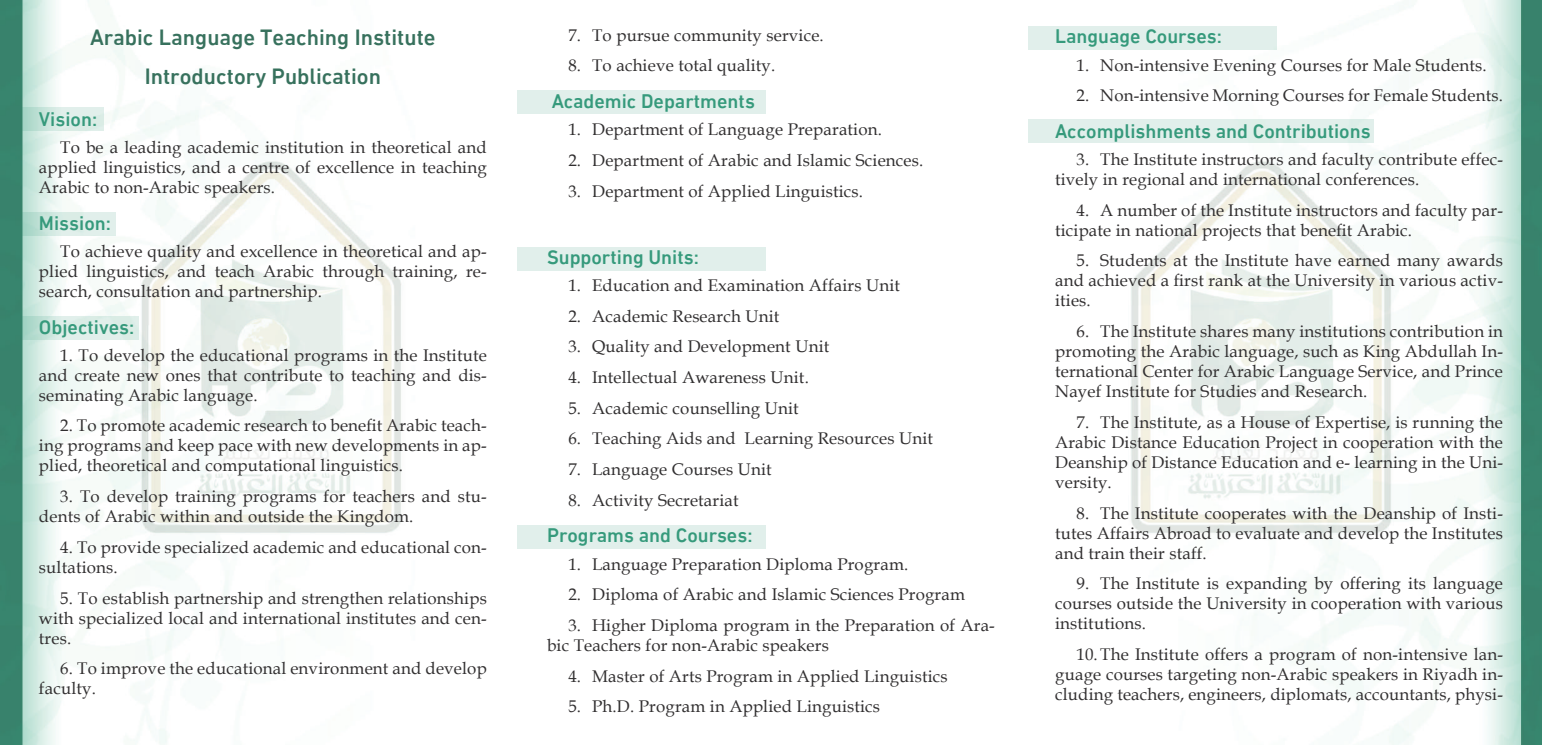
<style>
.page{position:relative;width:1542px;height:745px;background:#fff}
.page>*{position:absolute;margin:0;border:0;box-sizing:border-box;transform-origin:0 0}
.t1{font:500 22.5px/38.4px "DIN Next LT Arabic";color:#37715d;text-align:center}
.t2{font:500 20px "DIN Next LT Arabic";color:#369a7c}
.t3{font:16.88px/20px "Book Antiqua";letter-spacing:.01em;color:#312f30}
</style>
<div class="page">
<img style="left:1028px;top:0;width:513px;height:744px">
<img style="left:0;top:0;width:563px;height:744px">
<svg style="left:22px;top:107px;width:82px;height:23px;background:#cfe7df"></svg>
<svg style="left:22px;top:212px;width:94px;height:23px;background:#d1e8e0"></svg>
<svg style="left:22px;top:316px;width:117px;height:23px;background:#d2e8e1"></svg>
<div style="left:517px;top:90px;width:248px;height:23px;background:#e1efeb"></div>
<div style="left:517px;top:247px;width:248px;height:23px;background:#e1efeb"></div>
<div style="left:517px;top:525px;width:248px;height:23px;background:#e1efeb"></div>
<div style="left:1028px;top:26px;width:248px;height:23px;background:#e1efeb"></div>
<div style="left:1028px;top:119px;width:345px;height:23px;background:#e1efeb"></div>
<h1 class="t1" style="left:90px;top:18px;width:347px">Arabic Language Teaching Institute<br>Introductory Publication</h1>
<p class="t2" style="left:39px;top:107px;width:60px">Vision:</p>
<p class="t3" style="left:39px;top:137px;width:449px;text-align:justify;text-indent:21px">To be a leading academic institution in theoretical and applied linguistics, and a centre of excellence in teaching Arabic to non-Arabic speakers.</p>
<p class="t2" style="left:39px;top:211px;width:73px">Mission:</p>
<p class="t3" style="left:60px;top:240px;width:428px">To achieve quality and excellence in theoretical and ap-</p>
<p class="t3" style="left:39px;top:260px;width:41px">plied</p>
<p class="t3" style="left:86px;top:260px;width:84px">linguistics,</p>
<p class="t3" style="left:177px;top:260px;width:30px">and</p>
<p class="t3" style="left:215px;top:260px;width:42px">teach</p>
<p class="t3" style="left:263px;top:260px;width:52px">Arabic</p>
<p class="t3" style="left:322px;top:260px;width:63px">through</p>
<p class="t3" style="left:392px;top:260px;width:67px">training,</p>
<p class="t3" style="left:466px;top:260px;width:22px">re-</p>
<p class="t3" style="left:39px;top:280px;width:284px">search, consultation and partnership.</p>
<p class="t2" style="left:39px;top:315px;width:97px">Objectives:</p>
<p class="t3" style="left:60px;top:344px;width:428px">1. To develop the educational programs in the Institute</p>
<p class="t3" style="left:39px;top:384px;width:220px">seminating Arabic language.</p>
<p class="t3" style="left:39px;top:364px;width:449px">and create new ones that contribute to teaching and dis-</p>
<p class="t3" style="left:60px;top:415px;width:428px">2. To promote academic research to benefit Arabic teach-</p>
<p class="t3" style="left:39px;top:435px;width:449px">ing programs and keep pace with new developments in ap-</p>
<p class="t3" style="left:39px;top:455px;width:365px">plied, theoretical and computational linguistics.</p>
<p class="t3" style="left:60px;top:485px;width:428px">3. To develop training programs for teachers and stu-</p>
<p class="t3" style="left:39px;top:505px;width:376px">dents of Arabic within and outside the Kingdom.</p>
<p class="t3" style="left:60px;top:536px;width:428px">4. To provide specialized academic and educational con-</p>
<p class="t3" style="left:60px;top:587px;width:428px">5. To establish partnership and strengthen relationships</p>
<p class="t3" style="left:39px;top:627px;width:34px">tres.</p>
<p class="t3" style="left:39px;top:556px;width:80px">sultations.</p>
<p class="t3" style="left:39px;top:607px;width:449px">with specialized local and international institutes and cen-</p>
<p class="t3" style="left:39px;top:657px;width:449px;text-indent:21px">6. To improve the educational environment and develop faculty.</p>
<p class="t3" style="left:568px;top:24px;width:14px">7.</p>
<p class="t3" style="left:592px;top:24px;width:233px">To pursue community service.</p>
<p class="t3" style="left:592px;top:55px;width:185px">To achieve total quality.</p>
<p class="t3" style="left:568px;top:55px;width:14px">8.</p>
<p class="t2" style="left:552px;top:89px;width:205px">Academic Departments</p>
<p class="t3" style="left:592px;top:119px;width:291px">Department of Language Preparation.</p>
<p class="t3" style="left:568px;top:119px;width:14px">1.</p>
<p class="t3" style="left:568px;top:150px;width:14px">2.</p>
<p class="t3" style="left:568px;top:180px;width:14px">3.</p>
<p class="t3" style="left:592px;top:150px;width:333px">Department of Arabic and Islamic Sciences.</p>
<p class="t3" style="left:592px;top:180px;width:272px">Department of Applied Linguistics.</p>
<p class="t2" style="left:547px;top:245px;width:153px">Supporting Units:</p>
<p class="t3" style="left:592px;top:275px;width:309px">Education and Examination Affairs Unit</p>
<p class="t3" style="left:568px;top:275px;width:14px">1.</p>
<p class="t3" style="left:568px;top:305px;width:14px">2.</p>
<p class="t3" style="left:592px;top:305px;width:189px">Academic Research Unit</p>
<p class="t3" style="left:568px;top:336px;width:14px">3.</p>
<p class="t3" style="left:592px;top:336px;width:239px">Quality and Development Unit</p>
<p class="t3" style="left:568px;top:366px;width:14px">4.</p>
<p class="t3" style="left:592px;top:366px;width:218px">Intellectual Awareness Unit.</p>
<p class="t3" style="left:568px;top:397px;width:14px">5.</p>
<p class="t3" style="left:592px;top:397px;width:208px">Academic counselling Unit</p>
<p class="t3" style="left:568px;top:428px;width:14px">6.</p>
<p class="t3" style="left:592px;top:428px;width:145px">Teaching Aids and</p>
<p class="t3" style="left:744px;top:428px;width:190px">Learning Resources Unit</p>
<p class="t3" style="left:568px;top:458px;width:14px">7.</p>
<p class="t3" style="left:592px;top:458px;width:181px">Language Courses Unit</p>
<p class="t3" style="left:568px;top:489px;width:14px">8.</p>
<p class="t2" style="left:547px;top:523px;width:207px">Programs and Courses:</p>
<p class="t3" style="left:592px;top:553px;width:318px">Language Preparation Diploma Program.</p>
<p class="t3" style="left:592px;top:489px;width:148px">Activity Secretariat</p>
<p class="t3" style="left:568px;top:553px;width:14px">1.</p>
<p class="t3" style="left:592px;top:583px;width:374px">Diploma of Arabic and Islamic Sciences Program</p>
<p class="t3" style="left:568px;top:583px;width:14px">2.</p>
<p class="t3" style="left:547px;top:634px;width:283px">bic Teachers for non-Arabic speakers</p>
<p class="t3" style="left:592px;top:614px;width:404px">Higher Diploma program in the Preparation of Ara-</p>
<p class="t3" style="left:568px;top:614px;width:14px">3.</p>
<p class="t3" style="left:568px;top:665px;width:14px">4.</p>
<p class="t3" style="left:568px;top:695px;width:14px">5.</p>
<p class="t3" style="left:592px;top:665px;width:357px">Master of Arts Program in Applied Linguistics</p>
<p class="t3" style="left:592px;top:695px;width:289px">Ph D. . Program in Applied Linguistics</p>
<p class="t2" style="left:1055px;top:25px;width:168px">Language Courses:</p>
<p class="t3" style="left:1100px;top:54px;width:388px">Non-intensive Evening Courses for Male Students.</p>
<p class="t3" style="left:1076px;top:54px;width:14px">1.</p>
<p class="t3" style="left:1100px;top:85px;width:404px">Non-intensive Morning Courses for Female Students.</p>
<p class="t3" style="left:1076px;top:85px;width:14px">2.</p>
<p class="t2" style="left:1055px;top:119px;width:317px">Accomplishments and Contributions</p>
<p class="t3" style="left:1055px;top:169px;width:366px">tively in regional and international conferences.</p>
<p class="t3" style="left:1100px;top:149px;width:404px">The Institute instructors and faculty contribute effec-</p>
<p class="t3" style="left:1076px;top:149px;width:14px">3.</p>
<p class="t3" style="left:1076px;top:199px;width:14px">4.</p>
<p class="t3" style="left:1100px;top:199px;width:404px">A number of the Institute instructors and faculty par-</p>
<p class="t3" style="left:1055px;top:219px;width:358px">ticipate in national projects that benefit Arabic.</p>
<p class="t3" style="left:1100px;top:250px;width:404px">Students at the Institute have earned many awards</p>
<p class="t3" style="left:1076px;top:250px;width:14px">5.</p>
<p class="t3" style="left:1055px;top:290px;width:37px">ities.</p>
<p class="t3" style="left:1055px;top:270px;width:449px">and achieved a first rank at the University in various activ-</p>
<p class="t3" style="left:1100px;top:321px;width:404px">The Institute shares many institutions contribution in</p>
<p class="t3" style="left:1076px;top:321px;width:14px">6.</p>
<p class="t3" style="left:1055px;top:361px;width:449px">ternational Center for Arabic Language Service, and Prince</p>
<p class="t3" style="left:1055px;top:341px;width:449px">promoting the Arabic language, such as King Abdullah In-</p>
<p class="t3" style="left:1100px;top:375px;width:404px;line-height:30.6px;text-indent:-45px">Nayef Institute for Studies and Research.<br>The Institute, as a House of Expertise is, running the</p>
<p class="t3" style="left:1055px;top:411px;width:449px;text-indent:21px">7.<br>Arabic Distance Education Project in cooperation with the</p>
<p class="t3" style="left:1055px;top:471px;width:58px">versity.</p>
<p class="t3" style="left:1055px;top:451px;width:449px">Deanship of Distance Education and -e learning in the Uni-</p>
<p class="t3" style="left:1100px;top:502px;width:404px">The Institute cooperates with the Deanship of Insti-</p>
<p class="t3" style="left:1076px;top:502px;width:14px">8.</p>
<p class="t3" style="left:1100px;top:536px;width:404px;line-height:30.6px;text-indent:-45px">and train their staff.<br>The Institute is expanding by offering its language</p>
<p class="t3" style="left:1055px;top:522px;width:449px">tutes Affairs Abroad to evaluate and develop the Institutes</p>
<p class="t3" style="left:1055px;top:572px;width:449px;text-indent:21px">9.<br>courses outside the University in cooperation with various institutions.</p>
<p class="t3" style="left:1076px;top:643px;width:428px">10.The Institute offers a program of non-intensive lan-</p>
<p class="t3" style="left:1055px;top:663px;width:449px">guage courses targeting non-Arabic speakers in Riyadh in-</p>
<p class="t3" style="left:1055px;top:683px;width:449px">cluding teachers, engineers, diplomats, accountants, physi-</p>
</div>
